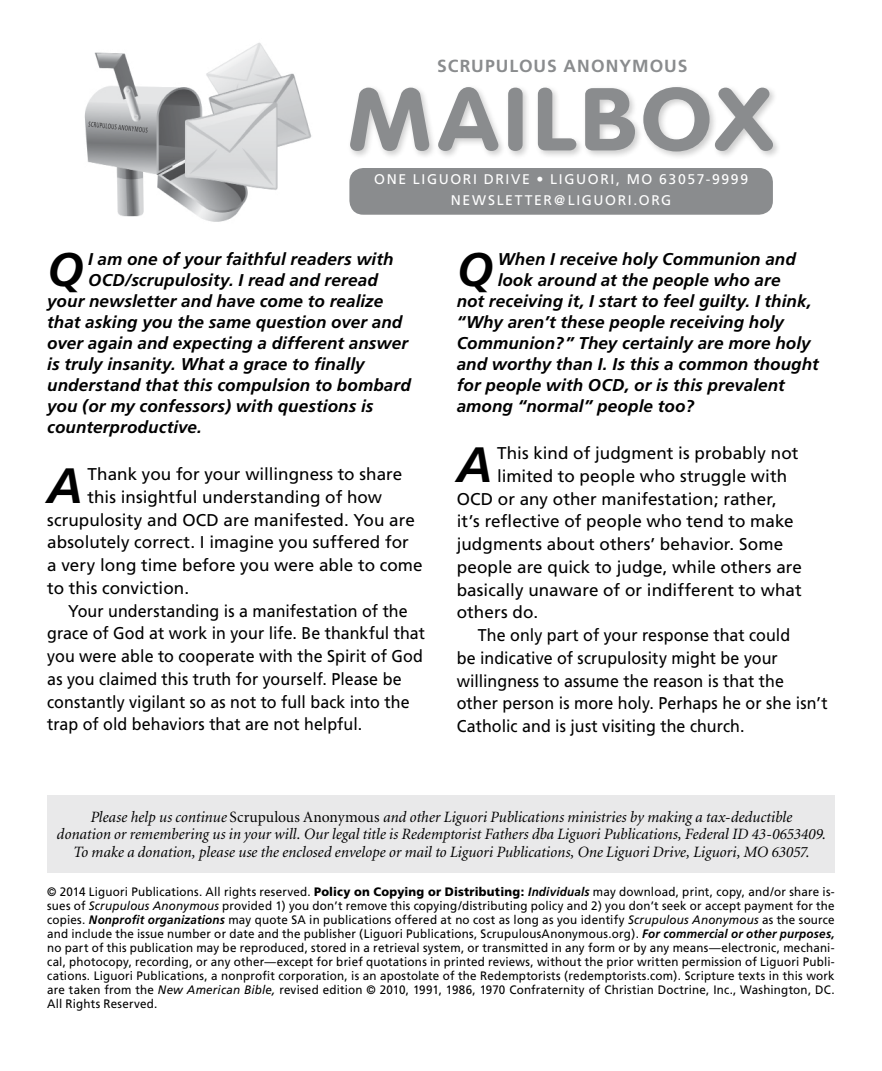
<style>
.page{position:relative;width:882px;height:1071px;background:#fff}
.page>*{position:absolute;margin:0;border:0;box-sizing:border-box;transform-origin:0 0}
.t1{font:italic 700 49.7px "Frutiger";color:#000}
.t2{font:italic 700 47.07px "Frutiger";color:#000}
.t3{font:700 17.5px "Frutiger";letter-spacing:.06em;color:#8a8c8e}
.t4{font:italic 700 17.15px "Frutiger";letter-spacing:.005em;color:#000}
.t5{font:17.15px "Frutiger";letter-spacing:.005em;color:#000}
.t6{font:17.15px "Frutiger";letter-spacing:.005em;color:#000;scale:.94 1}
.t7{font:italic 15.75px/17.5px "Minion";color:#000;text-align:center}
.t8{font:14px/21px "Frutiger";letter-spacing:.115em;color:#fff;text-align:center}
.t9{font:12.25px/14px "Frutiger";letter-spacing:.02em;color:#000;text-align:justify;scale:.95 1}
.s1{font-style:normal}
.s2{font-weight:900}
.s3{font-weight:700;font-style:italic}
.s4{font-style:italic}
</style>
<div class="page">
<div style="left:47px;top:795px;width:788px;height:77px;background:#e9e9ea"></div>
<img style="left:84px;top:43px;width:228px;height:179px">
<div style="left:347px;top:84px;width:435px;height:76px;background:#000;opacity:.2"></div>
<svg style="left:350px;top:87px;width:423px;height:64px"></svg>
<svg style="left:88px;top:121px;width:60px;height:12px"></svg>
<div style="left:349px;top:168px;width:424px;height:47px;background:#8a8c8e;border-radius:14px"></div>
<h3 class="t3" style="left:437px;top:56px;width:252px">SCRUPULOUS ANONYMOUS</h3>
<p class="t8" style="left:374px;top:169px;width:376px">ONE LIGUORI DRIVE • LIGUORI, MO 63057-9999<br>NEWSLETTER@LIGUORI.ORG</p>
<h2 class="t2" style="left:47px;top:242px;width:38px">Q</h2>
<h3 class="t4" style="left:88px;top:249px;width:307px">I am one of your faithful readers with</h3>
<h3 class="t4" style="left:88px;top:270px;width:291px">OCD/scrupulosity. I read and reread</h3>
<h3 class="t4" style="left:47px;top:291px;width:338px">your newsletter and have come to realize</h3>
<h3 class="t4" style="left:47px;top:312px;width:357px">that asking you the same question over and</h3>
<h3 class="t4" style="left:47px;top:333px;width:362px">over again and expecting a different answer</h3>
<h3 class="t4" style="left:47px;top:354px;width:319px">is truly insanity. What a grace to finally</h3>
<h3 class="t4" style="left:47px;top:375px;width:365px">understand that this compulsion to bombard</h3>
<h3 class="t4" style="left:47px;top:396px;width:328px">you (or my confessors) with questions is</h3>
<h3 class="t4" style="left:47px;top:417px;width:156px">counterproductive.</h3>
<h1 class="t1" style="left:47px;top:456px;width:37px">A</h1>
<h3 class="t5" style="left:88px;top:464px;width:316px">Thank you for your willingness to share</h3>
<h3 class="t5" style="left:88px;top:487px;width:296px">this insightful understanding of how</h3>
<h3 class="t5" style="left:47px;top:510px;width:369px">scrupulosity and OCD are manifested. You are</h3>
<h3 class="t5" style="left:47px;top:532px;width:363px">absolutely correct. I imagine you suffered for</h3>
<h3 class="t5" style="left:47px;top:555px;width:377px">a very long time before you were able to come</h3>
<h3 class="t5" style="left:47px;top:578px;width:143px">to this conviction.</h3>
<h3 class="t6" style="left:68px;top:601px;width:363px">Your understanding is a manifestation of the</h3>
<h3 class="t6" style="left:47px;top:623px;width:404px">grace of God at work in your life. Be thankful that</h3>
<h3 class="t6" style="left:47px;top:646px;width:401px">you were able to cooperate with the Spirit of God</h3>
<h3 class="t6" style="left:47px;top:669px;width:378px">as you claimed this truth for yourself. Please be</h3>
<h3 class="t6" style="left:47px;top:691px;width:387px">constantly vigilant so as not to full back into the</h3>
<h3 class="t6" style="left:47px;top:714px;width:337px">trap of old behaviors that are not helpful.</h3>
<h2 class="t2" style="left:457px;top:242px;width:38px">Q</h2>
<h3 class="t4" style="left:498px;top:249px;width:300px">When I receive holy Communion and</h3>
<h3 class="t4" style="left:498px;top:270px;width:284px">look around at the people who are</h3>
<h3 class="t4" style="left:457px;top:291px;width:356px">not receiving it, I start to feel guilty. I think,</h3>
<h3 class="t4" style="left:457px;top:312px;width:329px">“Why aren’t these people receiving holy</h3>
<h3 class="t4" style="left:457px;top:333px;width:355px">Communion?” They certainly are more holy</h3>
<h3 class="t4" style="left:457px;top:354px;width:364px">and worthy than I. Is this a common thought</h3>
<h3 class="t4" style="left:457px;top:375px;width:330px">for people with OCD, or is this prevalent</h3>
<h3 class="t4" style="left:457px;top:396px;width:239px">among “normal” people too?</h3>
<h1 class="t1" style="left:457px;top:435px;width:37px">A</h1>
<h3 class="t5" style="left:497px;top:443px;width:303px">This kind of judgment is probably not</h3>
<h3 class="t5" style="left:497px;top:466px;width:292px">limited to people who struggle with</h3>
<h3 class="t5" style="left:457px;top:489px;width:322px">OCD or any other manifestation; rather,</h3>
<h3 class="t5" style="left:457px;top:511px;width:338px">it’s reflective of people who tend to make</h3>
<h3 class="t5" style="left:457px;top:534px;width:328px">judgments about others’ behavior. Some</h3>
<h3 class="t5" style="left:457px;top:557px;width:347px">people are quick to judge, while others are</h3>
<h3 class="t5" style="left:457px;top:579px;width:346px">basically unaware of or indifferent to what</h3>
<h3 class="t5" style="left:457px;top:602px;width:83px">others do.</h3>
<h3 class="t6" style="left:478px;top:625px;width:334px">The only part of your response that could</h3>
<h3 class="t6" style="left:457px;top:648px;width:343px">be indicative of scrupulosity might be your</h3>
<h3 class="t6" style="left:457px;top:671px;width:350px">willingness to assume the reason is that the</h3>
<h3 class="t6" style="left:457px;top:693px;width:396px">other person is more holy. Perhaps he or she isn’t</h3>
<h3 class="t6" style="left:457px;top:716px;width:308px">Catholic and is just visiting the church.</h3>
<p class="t7" style="left:56px;top:809px;width:771px">Please help us continue <span class="s1">Scrupulous Anonymous</span> and other Liguori Publications ministries by making a tax-deductible<br>donation or remembering us in your will. Our legal title is Redemptorist Fathers dba Liguori Publications, Federal ID 43-0653409.<br>To make a donation, please use the enclosed envelope or mail to Liguori Publications, One Liguori Drive, Liguori, MO 63057.</p>
<p class="t9" style="left:47px;top:885px;width:831px">© 2014 Liguori Publications. All rights reserved. <span class="s2">Policy on Copying or Distributing:</span> <span class="s3">Individuals</span> may download, print, copy, and/or share is&shy;sues of <span class="s4">Scrupulous Anonymous</span> provided 1) you don’t remove this copying/distributing policy and 2) you don’t seek or accept payment for the copies. <span class="s3">Nonprofit organizations</span> may quote SA in publications offered at no cost as long as you identify <span class="s4">Scrupulous Anonymous</span> as the source and include the issue number or date and the publisher (Liguori Publications, ScrupulousAnonymous.org). <span class="s3">For commercial or other purposes, </span>no part of this publication may be reproduced, stored in a retrieval system, or transmitted in any form or by any means—electronic, mechani&shy;cal, photocopy, recording, or any other—except for brief quotations in printed reviews, without the prior written permission of Liguori Publi&shy;cations. Liguori Publications, a nonprofit corporation, is an apostolate of the Redemptorists (redemptorists.com). Scripture texts in this work are taken from the <span class="s4">New American Bible,</span> revised edition © 2010, 1991, 1986, 1970 Confraternity of Christian Doctrine, Inc., Washington, DC.<br>All Rights Reserved.</p>
</div>
